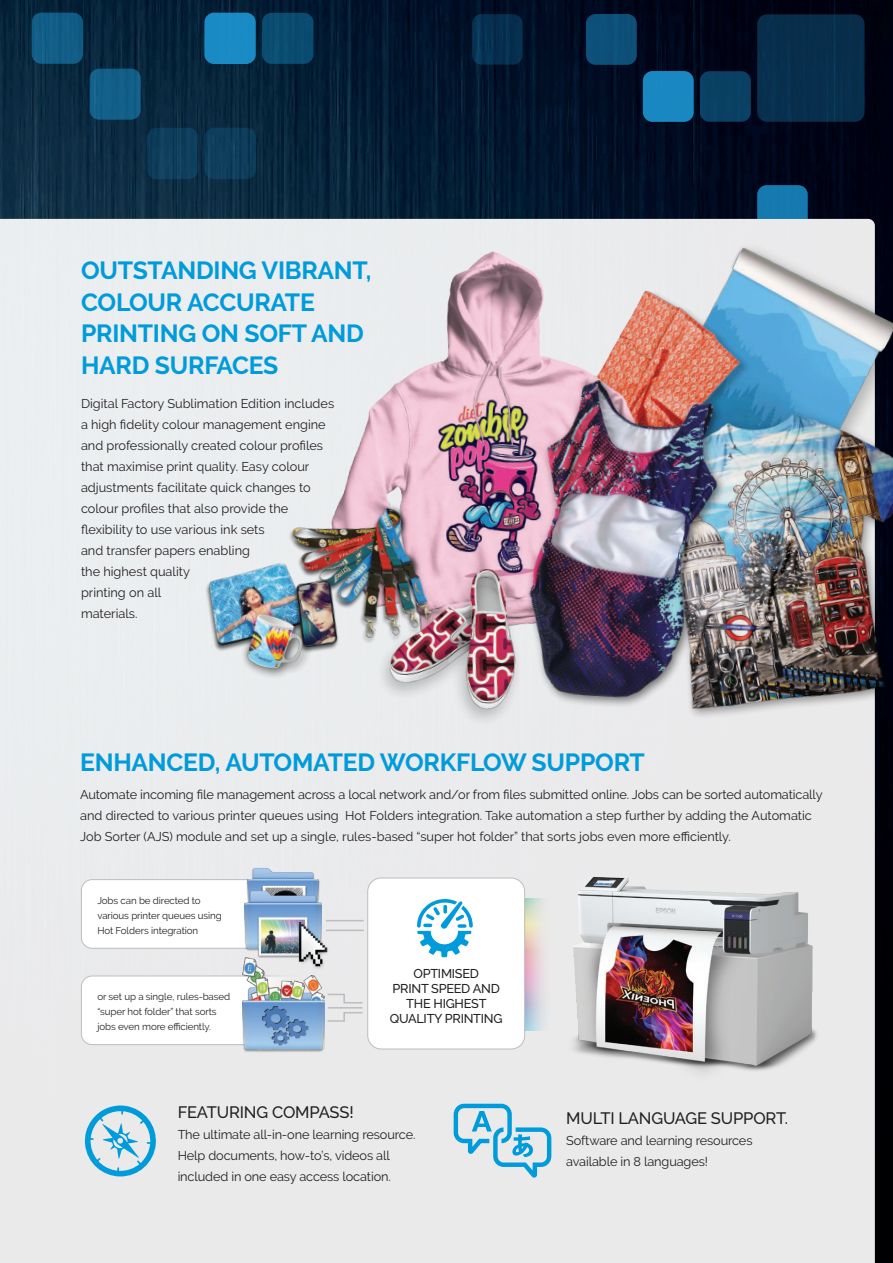
<style>
.page{position:relative;width:893px;height:1263px;background:#fff}
.page>*{position:absolute;margin:0;border:0;box-sizing:border-box;transform-origin:0 0}
.Heading_level_2_blue{font:700 24.75px/31.5px "Raleway";letter-spacing:-.01em;color:#009bda}
.Body_Text{font:500 16.5px "Raleway";letter-spacing:-.01em;color:#231f20}
.Body_Text-2{font:12.75px/21px "Raleway";color:#231f20}
.Subhead_-smaller{font:500 12.75px/15px "Raleway";letter-spacing:-.02em;color:#231f20;text-align:center}
.Workflow_Text{font:9.75px/15px "Raleway";letter-spacing:-.01em;color:#231f20}
</style>
<div class="page">
<img style="left:0;top:0;width:893px;height:1263px">
<div style="left:0;top:219px;width:875px;height:1044px;background:#eaeaea"></div>
<svg style="left:472px;top:14px;width:51px;height:51px;background:#062f4f"></svg>
<div style="left:700px;top:71px;width:51px;height:51px;background:#094063;border-radius:9px"></div>
<div style="left:586px;top:14px;width:51px;height:51px;background:#0d507a;border-radius:10px"></div>
<div style="left:643px;top:71px;width:51px;height:51px;background:#1988c2;border-radius:10px"></div>
<svg style="left:757px;top:185px;width:51px;height:24px"></svg>
<div style="left:757px;top:14px;width:107px;height:108px;background:#082e4c;border-radius:10px"></div>
<div style="left:32px;top:13px;width:51px;height:51px;background:#115d87;border-radius:10px"></div>
<div style="left:90px;top:69px;width:51px;height:51px;background:#12608a;border-radius:10px"></div>
<div style="left:147px;top:128px;width:51px;height:51px;background:#0e3e5c;border-radius:10px"></div>
<div style="left:205px;top:128px;width:51px;height:51px;background:#0e3e5b;border-radius:10px"></div>
<div style="left:262px;top:13px;width:51px;height:51px;background:#0a4c71;border-radius:10px"></div>
<div style="left:204px;top:13px;width:52px;height:51px;background:#198ac4;border-radius:10px"></div>
<img style="left:35px;top:209px;width:858px;height:557px">
<hr style="left:326px;top:929px;width:38px;height:2px;background:#bcbdc0">
<div style="left:81px;top:976px;width:224px;height:69px;background:#fff;border-radius:11px"></div>
<div style="left:81px;top:976px;width:225px;height:69px;border:1px solid #bcbdc0;border-radius:11px"></div>
<div style="left:81px;top:880px;width:224px;height:68px;background:#fff;border-radius:11px"></div>
<div style="left:81px;top:879px;width:225px;height:70px;border:1px solid #bcbdc0;border-radius:11px"></div>
<img style="left:245px;top:863px;width:77px;height:88px">
<img style="left:288px;top:917px;width:58px;height:56px">
<img style="left:242px;top:951px;width:82px;height:103px">
<img style="left:566px;top:860px;width:254px;height:222px">
<svg style="left:525px;top:898px;width:29px;height:132px;background:#e0d9da"></svg>
<div style="left:368px;top:878px;width:157px;height:171px;background:#fff;border-radius:14px"></div>
<div style="left:367px;top:878px;width:158px;height:171px;border:1px solid #bcbdc0;border-radius:14px"></div>
<svg style="left:417px;top:899px;width:56px;height:58px"></svg>
<svg style="left:84px;top:1105px;width:74px;height:71px;background:#a4d2e5"></svg>
<svg style="left:454px;top:1104px;width:97px;height:74px;background:#acd5e5"></svg>
<hr style="left:326px;top:920px;width:38px;height:1px;background:#bcbdc0">
<svg style="left:326px;top:1011px;width:38px;height:11px"></svg>
<svg style="left:326px;top:993px;width:38px;height:11px"></svg>
<hr style="left:328px;top:1007px;width:35px;height:1px;background:#bcbdc0">
<p class="Heading_level_2_blue" style="left:81px;top:255px;width:292px">OUTSTANDING VIBRANT,<br>COLOUR ACCURATE<br>PRINTING ON SOFT AND<br>HARD SURFACES</p>
<p class="Body_Text-2" style="left:81px;top:393px;width:255px">Digital Factory Sublimation Edition includes a high fidelity colour management engine and professionally created colour profiles that maximise print quality. Easy colour adjustments facilitate quick changes to colour profiles that also provide the flexibility to use various ink sets<br>and transfer papers enabling<br>the highest quality<br>printing on all<br>materials.</p>
<p class="Heading_level_2_blue" style="left:80px;top:747px;width:566px">ENHANCED, AUTOMATED WORKFLOW SUPPORT</p>
<p class="Body_Text-2" style="left:80px;top:784px;width:744px">Automate incoming file management across a local network and/or from files submitted online. Jobs can be sorted automatically and directed to various printer queues using Hot Folders integration. Take automation a step further by adding the Automatic<br>Job Sorter (AJS) module and set up a single, rules-based “super hot folder” that sorts jobs even more efficiently.</p>
<p class="Workflow_Text" style="left:97px;top:893px;width:126px">Jobs can be directed to various printer queues using<br>Hot Folders integration</p>
<p class="Workflow_Text" style="left:97px;top:989px;width:134px">or set up a single, rules-based “super hot folder” that sorts jobs even more efficiently.</p>
<p class="Subhead_-smaller" style="left:390px;top:966px;width:114px">OPTIMISED<br>PRINT SPEED AND<br>THE HIGHEST<br>QUALITY PRINTING</p>
<p class="Body_Text" style="left:178px;top:1103px;width:177px">FEATURING COMPASS!</p>
<p class="Body_Text-2" style="left:178px;top:1124px;width:239px">The ultimate all-in-one learning resource.<br>Help documents, how-to’s, videos all included in one easy access location.</p>
<p class="Body_Text" style="left:566px;top:1108px;width:224px">MULTI LANGUAGE SUPPORT.</p>
<p class="Body_Text-2" style="left:566px;top:1129px;width:188px">Software and learning resources available in 8 languages!</p>
</div>
